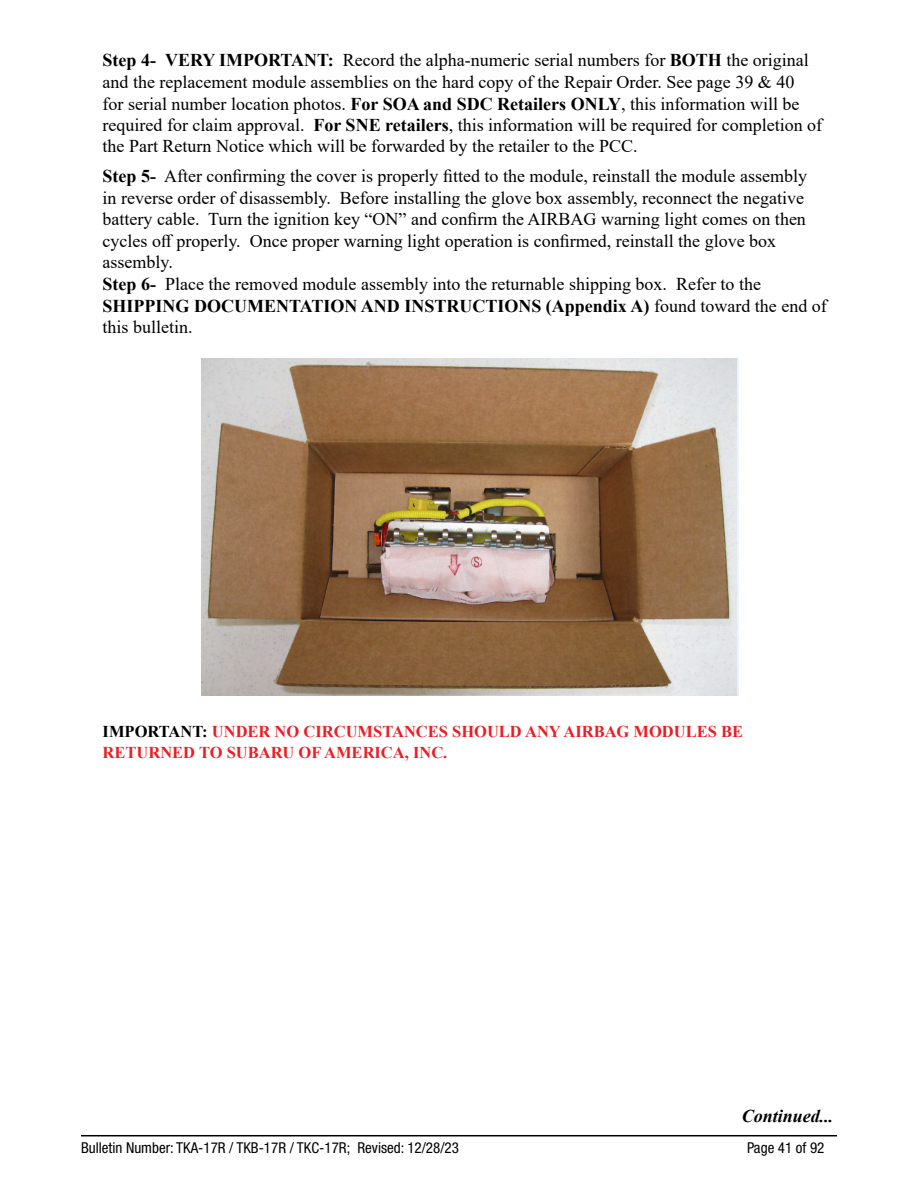
<style>
.page{position:relative;width:918px;height:1188px;background:#fff}
.page>*{position:absolute;margin:0;border:0;box-sizing:border-box;transform-origin:0 0}
.t1{font:18px/21.6px "Times New Roman";color:#000}
.t2{font:italic 700 18px "Times New Roman";color:#000}
.t3{font:700 16.5px/21px "Times New Roman";color:#ed1d24}
.t4{font:condensed 15px "Helvetica Neue LT Std";color:#000}
.s1{font-weight:700}
.s2{color:#000}
</style>
<div class="page">
<hr style="left:81px;top:1135px;width:756px;height:1px;background:#000">
<img style="left:201px;top:358px;width:537px;height:338px">
<p class="t1" style="left:103px;top:49px;width:721px"><span class="s1">Step 4- VERY IMPORTANT:</span> Record the alpha-numeric serial numbers for <span class="s1">BOTH</span> the original and the replacement module assemblies on the hard copy of the Repair Order. See page 39 &amp; 40<br>for serial number location photos. <span class="s1">For SOA and SDC Retailers ONLY</span>, this information will be required for claim approval. <span class="s1">For SNE retailers</span>, this information will be required for completion of the Part Return Notice which will be forwarded by the retailer to the PCC.</p>
<p class="t1" style="left:103px;top:165px;width:726px"><span class="s1">Step 5-</span> After confirming the cover is properly fitted to the module, reinstall the module assembly<br>in reverse order of disassembly. Before installing the glove box assembly, reconnect the negative battery cable. Turn the ignition key “ON” and confirm the AIRBAG warning light comes on then cycles off properly. Once proper warning light operation is confirmed, reinstall the glove box assembly.<br><span class="s1">Step 6-</span> Place the removed module assembly into the returnable shipping box. Refer to the <span class="s1">SHIPPING DOCUMENTATION AND INSTRUCTIONS (Appendix A)</span> found toward the end of this bulletin.</p>
<p class="t3" style="left:103px;top:720px;width:642px"><span class="s2">IMPORTANT:</span> UNDER NO CIRCUMSTANCES SHOULD ANY AIRBAG MODULES BE<br>RETURNED TO SUBARU OF AMERICA, INC.</p>
<p class="t2" style="left:742px;top:1104px;width:93px">Continued...</p>
<p class="t4" style="left:81px;top:1138px;width:379px">Bulletin Number: TKA-17R / TKB-17R / TKC-17R; Revised: 12/28/23</p>
<p class="t4" style="left:747px;top:1138px;width:79px">Page 41 of 92</p>
</div>
